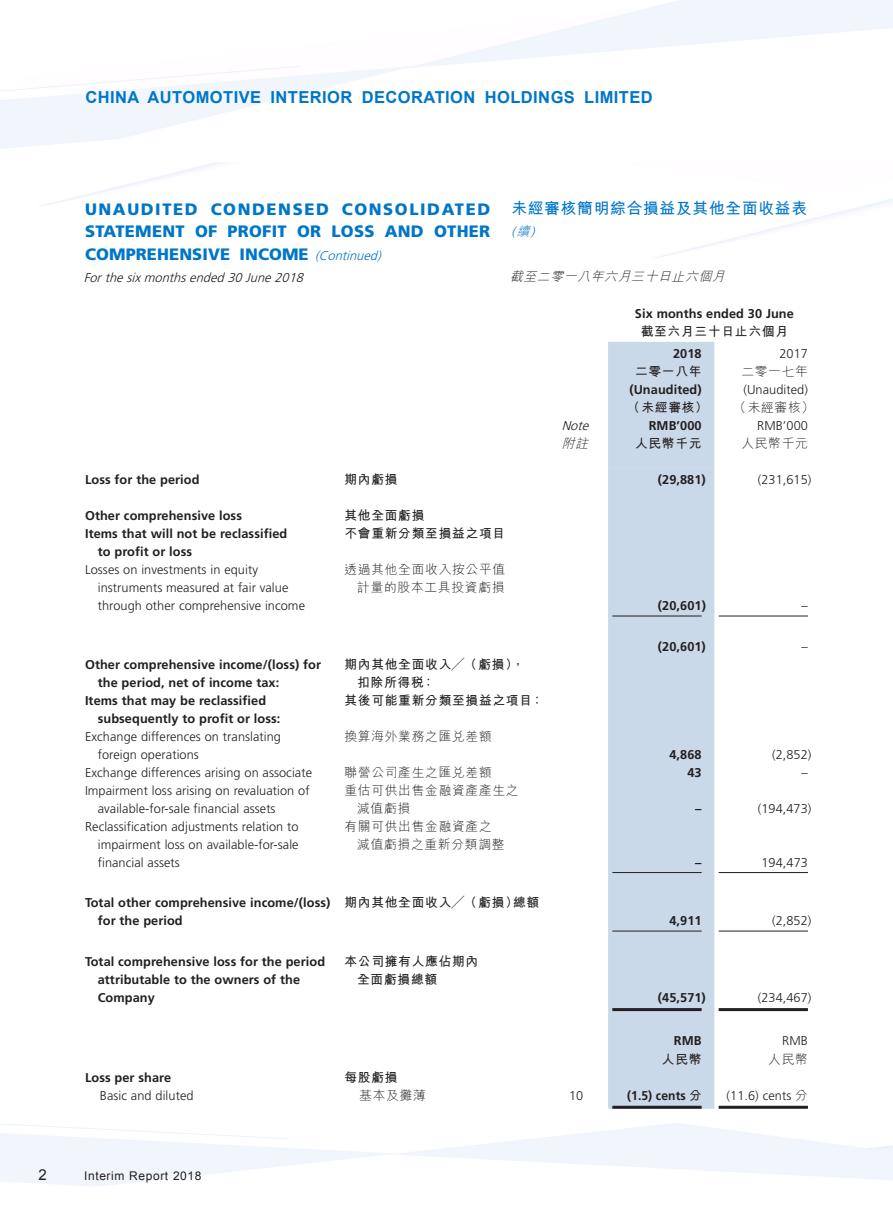
<style>
.page{position:relative;width:893px;height:1212px;background:#fff}
.page>*{position:absolute;margin:0;border:0;box-sizing:border-box;transform-origin:0 0}
.t1{font:900 16.5px/22.5px "Frutiger LT Std";letter-spacing:.015em;color:#0076c8;text-align:justify}
.t2{font:700 16.5px "Arial";letter-spacing:.025em;color:#0076c8}
.t3{font:700 15.75px "M Hei HK";letter-spacing:.045em;color:#0076c8}
.t4{font:15px "Arial";color:#231f20}
.t5{font:300 12.75px/18px "Frutiger LT Std";letter-spacing:.005em;color:#231f20}
.t6{font:700 12.75px/18px "Frutiger LT Std";letter-spacing:.005em;color:#231f20}
.t7{font:700 12.75px/18px "M Hei HK";letter-spacing:.055em;color:#231f20}
.t8{font:300 12.75px/18px "M Hei HK";letter-spacing:.055em;color:#231f20}
.t9{font:italic 300 12.75px "Frutiger LT Std";color:#231f20}
.t10{font:italic 300 12.75px "M Hei HK";color:#231f20}
.t11{font:700 12.75px "Frutiger LT Std";letter-spacing:.005em;color:#231f20;scale:.95 1}
.t12{font:italic 300 12.75px "Frutiger LT Std";color:#0076c8}
.t13{font:12px "Arial";letter-spacing:.05em;color:#231f20}
.s1{font-weight:300;font-style:italic;font-size:12.75px}
.s2{font-family:"M Hei HK"}
</style>
<div class="page">
<div style="left:608px;top:342px;width:106px;height:126px;background:#cad9e9"></div>
<div style="left:608px;top:468px;width:106px;height:641px;background:#cad9e9"></div>
<hr style="left:612px;top:616px;width:90px;height:1px;background:#231f20">
<hr style="left:719px;top:616px;width:89px;height:1px;background:#231f20">
<hr style="left:612px;top:872px;width:90px;height:1px;background:#231f20">
<hr style="left:719px;top:872px;width:89px;height:1px;background:#231f20">
<hr style="left:612px;top:931px;width:90px;height:1px;background:#231f20">
<hr style="left:719px;top:931px;width:89px;height:1px;background:#231f20">
<hr style="left:612px;top:1008px;width:90px;height:3px;background:#231f20">
<hr style="left:719px;top:1008px;width:89px;height:3px;background:#231f20">
<hr style="left:612px;top:1106px;width:90px;height:3px;background:#231f20">
<hr style="left:719px;top:1106px;width:89px;height:3px;background:#231f20">
<p class="t2" style="left:85px;top:86px;width:569px">CHINA AUTOMOTIVE INTERIOR DECORATION HOLDINGS LIMITED</p>
<p class="t1" style="left:85px;top:198px;width:407px">UNAUDITED CONDENSED CONSOLIDATED STATEMENT OF PROFIT OR LOSS AND OTHER COMPREHENSIVE INCOME <span class="s1">(Continued)</span></p>
<p class="t9" style="left:84px;top:270px;width:225px">Forthesixmonthsended30June2018</p>
<p class="t3" style="left:511px;top:197px;width:297px">未經審核簡明綜合損益及其他全面收益表</p>
<p class="t12" style="left:511px;top:225px;width:28px">(<span class="s2">續</span>)</p>
<p class="t10" style="left:510px;top:270px;width:220px">截至二零一八年六月三十日止六個月</p>
<p class="t6" style="left:635px;top:305px;width:160px">Six months ended 30 June</p>
<p class="t7" style="left:641px;top:321px;width:149px">截至六月三十日止六個月</p>
<p class="t6" style="left:673px;top:345px;width:30px">2018</p>
<p class="t5" style="left:779px;top:345px;width:30px">2017</p>
<p class="t7" style="left:635px;top:361px;width:68px">二零一八年</p>
<p class="t8" style="left:741px;top:362px;width:68px">二零一七年</p>
<p class="t6" style="left:629px;top:381px;width:74px">(Unaudited)</p>
<p class="t5" style="left:743px;top:381px;width:66px">(Unaudited)</p>
<p class="t7" style="left:627px;top:397px;width:82px">（未經審核）</p>
<p class="t8" style="left:734px;top:398px;width:82px">（未經審核）</p>
<p class="t9" style="left:562px;top:419px;width:32px">Note</p>
<p class="t6" style="left:649px;top:417px;width:54px">RMB’000</p>
<p class="t5" style="left:757px;top:417px;width:52px">RMB’000</p>
<p class="t10" style="left:562px;top:437px;width:31px">附註</p>
<p class="t7" style="left:635px;top:433px;width:68px">人民幣千元</p>
<p class="t8" style="left:741px;top:434px;width:68px">人民幣千元</p>
<p class="t6" style="left:85px;top:471px;width:116px">Loss for the period</p>
<p class="t7" style="left:344px;top:469px;width:55px">期內虧損</p>
<p class="t6" style="left:658px;top:471px;width:49px">(29,881)</p>
<p class="t5" style="left:758px;top:471px;width:55px">(231,615)</p>
<p class="t6" style="left:85px;top:507px;width:158px">Other comprehensive loss</p>
<p class="t7" style="left:344px;top:505px;width:82px">其他全面虧損</p>
<p class="t6" style="left:98px;top:525px;width:191px;text-indent:-13px">Items that will not be reclassified to profit or loss</p>
<p class="t7" style="left:344px;top:523px;width:162px">不會重新分類至損益之項目</p>
<p class="t5" style="left:98px;top:561px;width:209px;text-indent:-13px">Losses on investments in equity instruments measured at fair value through other comprehensive income</p>
<p class="t8" style="left:344px;top:560px;width:162px;text-align:right">透過其他全面收入按公平值計量的股本工具投資虧損</p>
<p class="t6" style="left:658px;top:597px;width:49px">(20,601)</p>
<p class="t5" style="left:802px;top:597px;width:8px">–</p>
<p class="t6" style="left:658px;top:637px;width:49px">(20,601)</p>
<p class="t5" style="left:801px;top:637px;width:8px">–</p>
<p class="t6" style="left:98px;top:655px;width:225px;text-indent:-13px">Other comprehensive income/(loss) for the period, net of income tax:</p>
<p class="t7" style="left:357px;top:654px;width:169px;text-indent:-13px">期內其他全面收入╱（虧損），扣除所得稅：</p>
<p class="t6" style="left:98px;top:691px;width:184px;text-indent:-13px">Items that may be reclassified subsequently to profit or loss:</p>
<p class="t7" style="left:344px;top:690px;width:200px">其後可能重新分類至損益之項目：</p>
<p class="t5" style="left:98px;top:727px;width:185px;text-indent:-13px">Exchange differences on translating foreign operations</p>
<p class="t8" style="left:344px;top:727px;width:149px">換算海外業務之匯兌差額</p>
<p class="t6" style="left:669px;top:745px;width:34px">4,868</p>
<p class="t5" style="left:772px;top:745px;width:41px">(2,852)</p>
<p class="t5" style="left:85px;top:763px;width:229px">Exchange differences arising on associate</p>
<p class="t8" style="left:344px;top:763px;width:149px">聯營公司產生之匯兌差額</p>
<p class="t6" style="left:687px;top:763px;width:16px">43</p>
<p class="t5" style="left:801px;top:763px;width:8px">–</p>
<p class="t5" style="left:98px;top:781px;width:213px;text-indent:-13px">Impairment loss arising on revaluation of available-for-sale financial assets</p>
<p class="t8" style="left:357px;top:781px;width:163px;text-indent:-13px">重估可供出售金融資產產生之減值虧損</p>
<p class="t6" style="left:695px;top:799px;width:8px">–</p>
<p class="t5" style="left:758px;top:799px;width:55px">(194,473)</p>
<p class="t5" style="left:98px;top:817px;width:202px;text-align:justify;text-indent:-13px">Reclassification adjustments relation to impairment loss on available-for-sale financial assets</p>
<p class="t8" style="left:357px;top:817px;width:149px;text-indent:-13px">有關可供出售金融資產之減值虧損之重新分類調整</p>
<p class="t6" style="left:98px;top:894px;width:234px;text-indent:-13px">Total other comprehensive income/(loss) for the period</p>
<p class="t7" style="left:344px;top:892px;width:196px">期內其他全面收入╱（虧損）總額</p>
<p class="t6" style="left:98px;top:952px;width:229px;text-indent:-13px">Total comprehensive loss for the period attributable to the owners of the<br>Company</p>
<p class="t7" style="left:357px;top:951px;width:123px;text-indent:-13px">本公司擁有人應佔期內全面虧損總額</p>
<p class="t6" style="left:695px;top:853px;width:8px">–</p>
<p class="t5" style="left:761px;top:853px;width:48px">194,473</p>
<p class="t6" style="left:669px;top:912px;width:34px">4,911</p>
<p class="t5" style="left:772px;top:912px;width:41px">(2,852)</p>
<p class="t6" style="left:658px;top:988px;width:49px">(45,571)</p>
<p class="t5" style="left:758px;top:988px;width:55px">(234,467)</p>
<p class="t6" style="left:674px;top:1032px;width:29px">RMB</p>
<p class="t5" style="left:782px;top:1032px;width:27px">RMB</p>
<p class="t7" style="left:662px;top:1049px;width:41px">人民幣</p>
<p class="t8" style="left:768px;top:1049px;width:41px">人民幣</p>
<p class="t6" style="left:85px;top:1068px;width:88px">Loss per share</p>
<p class="t7" style="left:344px;top:1067px;width:55px">每股虧損</p>
<p class="t5" style="left:100px;top:1086px;width:95px">Basic and diluted</p>
<p class="t8" style="left:359px;top:1085px;width:68px">基本及攤薄</p>
<p class="t5" style="left:569px;top:1086px;width:16px">10</p>
<p class="t11" style="left:627px;top:1087px;width:80px">(1.5) cents <span class="s2">分</span></p>
<p class="t5" style="left:727px;top:1086px;width:83px">(11.6) cents <span class="s2">分</span></p>
<p class="t4" style="left:38px;top:1165px;width:10px">2</p>
<p class="t13" style="left:84px;top:1168px;width:119px">Interim Report 2018</p>
</div>
